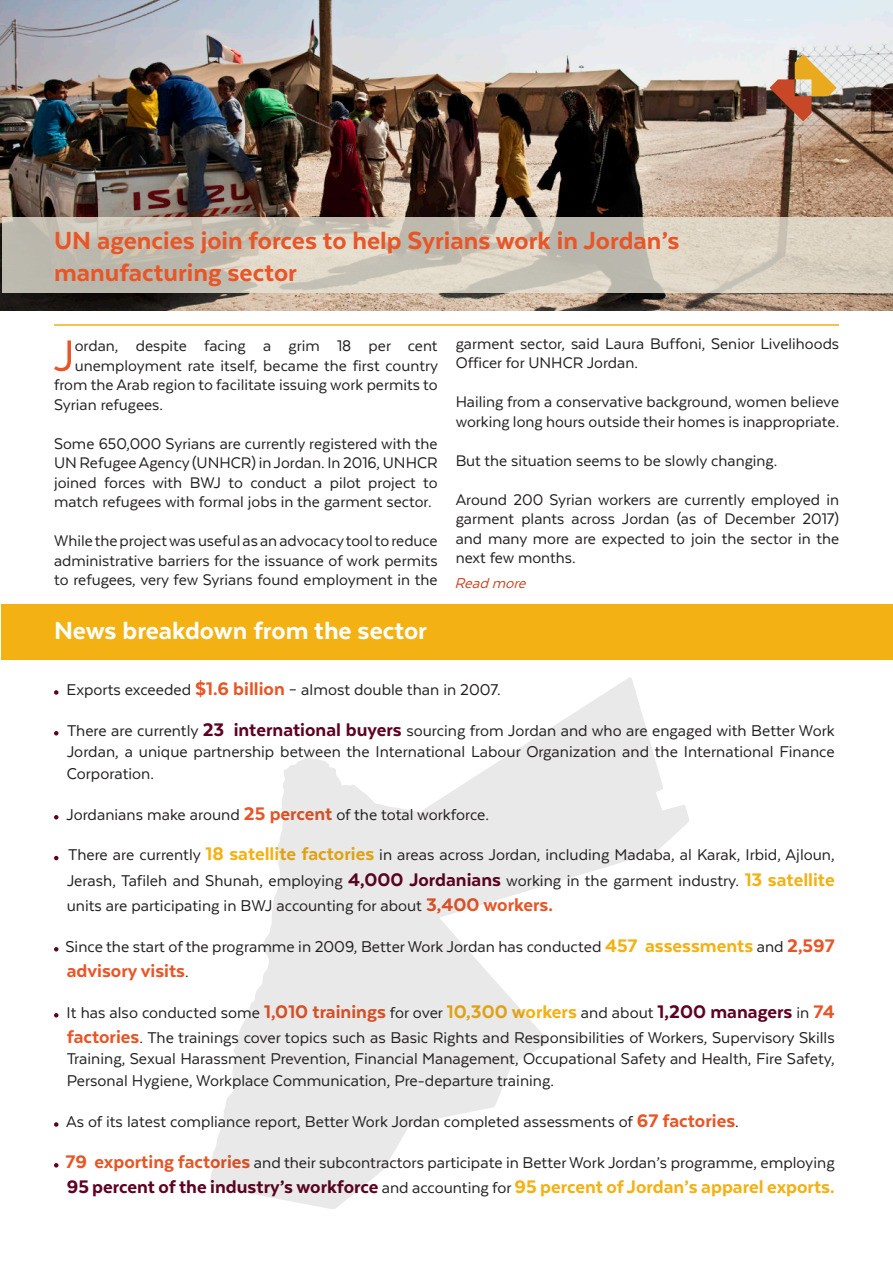
<style>
.page{position:relative;width:893px;height:1263px;background:#fff}
.page>*{position:absolute;margin:0;border:0;box-sizing:border-box;transform-origin:0 0}
.t1{font:50.25px "Texta";color:#e85627}
.t2{font:800 28.5px/31.8px "Texta";color:#e85627}
.t3{font:800 28.5px "Texta";color:#fff}
.t4{font:800 21px "Texta";color:#f3b113}
.t5{font:800 21px "Texta";color:#e85627}
.t6{font:18px/21.6px "Texta";color:#231f20;text-align:justify}
.t7{font:17.7px/19.5px "Texta";color:#231f20;text-align:justify}
.t8{font:italic 16.5px "Texta";color:#c74724}
.s1{font-weight:800;font-size:21px;color:#e85627}
.s2{font-weight:800;font-size:21px;color:#5f0020}
.s3{font-weight:800;font-size:21px;color:#f3b113}
.s4{font-weight:400;font-size:18px;color:#231f20}
.s5{color:#5f0020}
</style>
<div class="page">
<div style="left:1px;top:604px;width:892px;height:55px;background:#f3b113"></div>
<img style="left:0;top:0;width:893px;height:310px">
<svg style="left:2px;top:217px;width:891px;height:76px"></svg>
<hr style="left:54px;top:324px;width:785px;height:2px;background:#f3b113">
<img style="left:729px;top:54px;width:108px;height:94px">
<svg style="left:54px;top:690px;width:5px;height:5px"></svg>
<svg style="left:54px;top:731px;width:5px;height:4px"></svg>
<svg style="left:54px;top:815px;width:5px;height:4px"></svg>
<svg style="left:54px;top:856px;width:5px;height:4px"></svg>
<svg style="left:54px;top:947px;width:5px;height:4px"></svg>
<svg style="left:54px;top:1013px;width:5px;height:4px"></svg>
<svg style="left:54px;top:1122px;width:5px;height:5px"></svg>
<svg style="left:54px;top:1163px;width:5px;height:4px"></svg>
<svg style="left:210px;top:677px;width:479px;height:532px"></svg>
<h2 class="t2" style="left:54px;top:224px;width:627px">UN agencies join forces to help Syrians work in Jordan’s manufacturing sector</h2>
<h1 class="t1" style="left:53px;top:331px;width:23px">J</h1>
<p class="t7" style="left:75px;top:336px;width:364px">ordan, despite facing a grim 18 per cent</p>
<p class="t7" style="left:75px;top:356px;width:365px">unemployment rate itself, became the first country</p>
<p class="t7" style="left:54px;top:375px;width:385px">from the Arab region to facilitate issuing work permits to</p>
<p class="t7" style="left:54px;top:395px;width:110px">Syrian refugees.</p>
<p class="t7" style="left:54px;top:434px;width:385px">Some 650,000 Syrians are currently registered with the UN Refugee Agency (UNHCR) in Jordan. In 2016, UNHCR joined forces with BWJ to conduct a pilot project to match refugees with formal jobs in the garment sector.</p>
<p class="t7" style="left:54px;top:531px;width:385px">While the project was useful as an advocacy tool to reduce administrative barriers for the issuance of work permits to refugees, very few Syrians found employment in the</p>
<h2 class="t3" style="left:54px;top:617px;width:375px">News breakdown from the sector</h2>
<p class="t7" style="left:456px;top:334px;width:385px">garment sector, said Laura Buffoni, Senior Livelihoods<br>Officer for UNHCR Jordan.</p>
<p class="t7" style="left:456px;top:392px;width:385px">Hailing from a conservative background, women believe working long hours outside their homes is inappropriate.</p>
<p class="t7" style="left:456px;top:451px;width:323px">But the situation seems to be slowly changing.</p>
<p class="t7" style="left:456px;top:490px;width:385px">Around 200 Syrian workers are currently employed in garment plants across Jordan (as of December 2017) and many more are expected to join the sector in the next few months.</p>
<p class="t8" style="left:455px;top:575px;width:77px">Read more</p>
<p class="t6" style="left:67px;top:678px;width:436px">Exports exceeded <span class="s1">$1.6 billion</span> – almost double than in 2007.</p>
<p class="t6" style="left:67px;top:719px;width:769px">There are currently <span class="s2">23 international buyers</span> sourcing from Jordan and who are engaged with Better Work Jordan, a unique partnership between the International Labour Organization and the International Finance Corporation.</p>
<p class="t6" style="left:66px;top:803px;width:424px">Jordanians make around <span class="s1">25 percent</span> of the total workforce.</p>
<p class="t6" style="left:67px;top:842px;width:769px;line-height:25.2px">There are currently <span class="s3">18 satellite factories</span> in areas across Jordan, including Madaba, al Karak, Irbid, Ajloun, Jerash, Tafileh and Shunah, employing <span class="s2">4,000 Jordanians</span> working in the garment industry. <span class="s3">13 satellite </span>units are participating in BWJ accounting for about <span class="s1">3,400 workers.</span></p>
<p class="t6" style="left:65px;top:935px;width:771px">Since the start of the programme in 2009, Better Work Jordan has conducted <span class="s3">457 assessments</span> and <span class="s1">2,597</span></p>
<p class="t5" style="left:67px;top:960px;width:124px">advisory visits<span class="s4">.</span></p>
<p class="t6" style="left:67px;top:999px;width:770px;line-height:25.2px">It has also conducted some <span class="s1">1,010 trainings</span> for over <span class="s3">10,300 workers</span> and about <span class="s2">1,200 managers</span> in <span class="s1">74 factories</span>. The trainings cover topics such as Basic Rights and Responsibilities of Workers, Supervisory Skills</p>
<p class="t6" style="left:67px;top:1048px;width:769px">Training, Sexual Harassment Prevention, Financial Management, Occupational Safety and Health, Fire Safety,<br>Personal Hygiene, Workplace Communication, Pre-departure training.</p>
<p class="t6" style="left:66px;top:1110px;width:674px">As of its latest compliance report, Better Work Jordan completed assessments of <span class="s1">67 factories</span>.</p>
<p class="t6" style="left:65px;top:1151px;width:771px"><span class="s1">79 exporting factories</span> and their subcontractors participate in Better Work Jordan’s programme, employing</p>
<p class="t4" style="left:67px;top:1176px;width:769px"><span class="s5">95 percent of the industry’s workforce</span> <span class="s4">and accounting for</span> 95 percent of Jordan’s apparel exports.</p>
</div>
